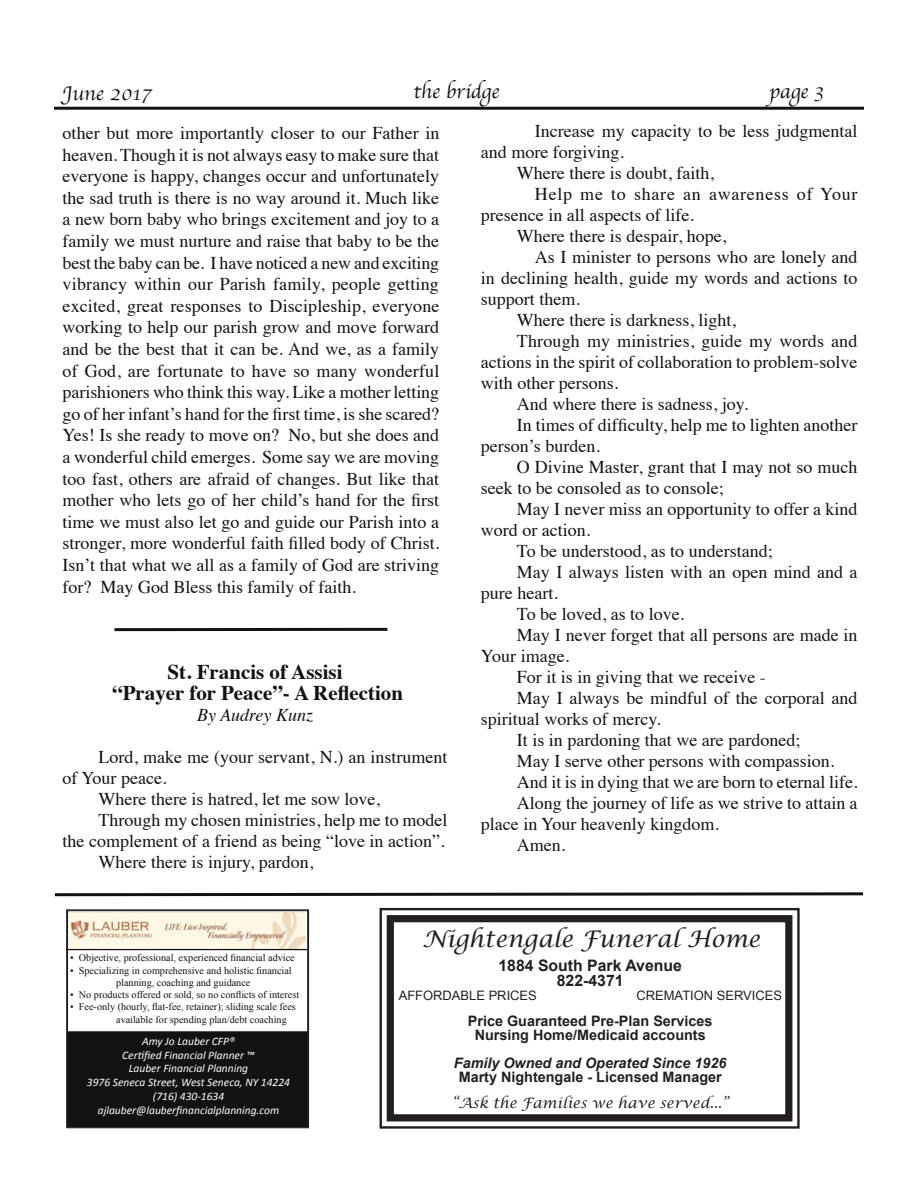
<style>
.page{position:relative;width:918px;height:1188px;background:#fff}
.page>*{position:absolute;margin:0;border:0;box-sizing:border-box;transform-origin:0 0}
.t1{font:italic 22.95px "Lucida Calligraphy";color:#231f20}
.t2{font:700 21px/21px "Times";color:#121212;text-align:center}
.t3{font:21px "Apple Chancery";color:#121212}
.t4{font:18px/21.6px "Times";color:#121212;text-align:justify}
.t5{font:18px "Times";letter-spacing:.04em;color:#121212}
.t6{font:italic 18px "Times";color:#121212}
.t7{font:700 15.9px/14.4px "Arial";color:#231f20;text-align:center}
.t8{font:700 14.4px/14.4px "Arial";color:#231f20;text-align:center}
.t9{font:italic 700 14.4px "Arial";color:#231f20}
.t10{font:italic 14.4px "Lucida Calligraphy";color:#231f20}
.t11{font:12.9px "Arial";color:#231f20}
.t12{font:italic 11.55px/13.8px "Calibri";color:#fff;text-align:center}
.t13{font:10.2px/12.3px "Times New Roman";color:#121212;text-align:center}
</style>
<div class="page">
<hr style="left:54px;top:107px;width:810px;height:3px;background:#121212">
<hr style="left:114px;top:628px;width:273px;height:3px;background:#121212">
<svg style="left:379px;top:907px;width:421px;height:222px"></svg>
<div style="left:387px;top:915px;width:405px;height:206px;border:7px solid #231f20"></div>
<svg style="left:54px;top:892px;width:810px;height:5px"></svg>
<svg style="left:66px;top:909px;width:243px;height:219px"></svg>
<div style="left:68px;top:1031px;width:240px;height:96px;background:#121212"></div>
<div style="left:69px;top:1032px;width:238px;height:94px;border:1px solid #121212"></div>
<img style="left:70px;top:912px;width:236px;height:37px">
<hr style="left:66px;top:949px;width:241px;height:1px;background:#121212">
<p class="t3" style="left:63px;top:76px;width:91px">June 2017</p>
<p class="t3" style="left:413px;top:74px;width:87px">the bridge</p>
<p class="t3" style="left:770px;top:74px;width:56px">page 3</p>
<p class="t4" style="left:63px;top:121px;width:378px">other but more importantly closer to our Father in heaven. Though it is not always easy to make sure that everyone is happy, changes occur and unfortunately the sad truth is there is no way around it. Much like a new born baby who brings excitement and joy to a family we must nurture and raise that baby to be the best the baby can be. I have noticed a new and exciting vibrancy within our Parish family, people getting excited, great responses to Discipleship, everyone working to help our parish grow and move forward and be the best that it can be. And we, as a family of God, are fortunate to have so many wonderful parishioners who think this way. Like a mother letting go of her infant’s hand for the first time, is she scared?<br>Yes! Is she ready to move on? No, but she does and a wonderful child emerges. Some say we are moving too fast, others are afraid of changes. But like that mother who lets go of her child’s hand for the first time we must also let go and guide our Parish into a stronger, more wonderful faith filled body of Christ.<br>Isn’t that what we all as a family of God are striving for? May God Bless this family of faith.</p>
<p class="t2" style="left:112px;top:659px;width:292px">St. Francis of Assisi<br>“Prayer for Peace”- A Reflection</p>
<p class="t6" style="left:197px;top:700px;width:117px">By Audrey Kunz</p>
<p class="t4" style="left:99px;top:745px;width:350px">Lord, make me (your servant, N.) an instrument</p>
<p class="t4" style="left:63px;top:766px;width:105px">of Your peace.</p>
<p class="t4" style="left:99px;top:787px;width:283px">Where there is hatred, let me sow love,</p>
<p class="t4" style="left:99px;top:808px;width:350px">Through my chosen ministries, help me to model</p>
<p class="t4" style="left:63px;top:829px;width:383px">the complement of a friend as being “love in action”.</p>
<p class="t4" style="left:99px;top:850px;width:216px">Where there is injury, pardon,</p>
<p class="t4" style="left:535px;top:119px;width:324px">Increase my capacity to be less judgmental</p>
<p class="t4" style="left:481px;top:140px;width:145px">and more forgiving.</p>
<p class="t4" style="left:517px;top:161px;width:198px">Where there is doubt, faith,</p>
<p class="t5" style="left:535px;top:177px;width:324px">Help me to share an awareness of Your</p>
<p class="t4" style="left:481px;top:203px;width:214px">presence in all aspects of life.</p>
<p class="t4" style="left:517px;top:224px;width:211px">Where there is despair, hope,</p>
<p class="t4" style="left:535px;top:245px;width:324px">As I minister to persons who are lonely and</p>
<p class="t4" style="left:481px;top:266px;width:378px">in declining health, guide my words and actions to</p>
<p class="t4" style="left:481px;top:287px;width:100px">support them.</p>
<p class="t4" style="left:517px;top:308px;width:220px">Where there is darkness, light,</p>
<p class="t4" style="left:517px;top:329px;width:342px">Through my ministries, guide my words and</p>
<p class="t4" style="left:481px;top:350px;width:378px">actions in the spirit of collaboration to problem-solve</p>
<p class="t4" style="left:481px;top:371px;width:139px">with other persons.</p>
<p class="t4" style="left:517px;top:392px;width:233px">And where there is sadness, joy.</p>
<p class="t4" style="left:517px;top:413px;width:342px">In times of difficulty, help me to lighten another</p>
<p class="t4" style="left:481px;top:434px;width:120px">person’s burden.</p>
<p class="t4" style="left:517px;top:455px;width:342px">O Divine Master, grant that I may not so much</p>
<p class="t4" style="left:481px;top:476px;width:244px">seek to be consoled as to console;</p>
<p class="t4" style="left:517px;top:497px;width:342px">May I never miss an opportunity to offer a kind</p>
<p class="t4" style="left:481px;top:518px;width:111px">word or action.</p>
<p class="t4" style="left:517px;top:539px;width:257px">To be understood, as to understand;</p>
<p class="t4" style="left:517px;top:560px;width:342px">May I always listen with an open mind and a</p>
<p class="t4" style="left:481px;top:581px;width:78px">pure heart.</p>
<p class="t4" style="left:517px;top:602px;width:169px">To be loved, as to love.</p>
<p class="t4" style="left:517px;top:623px;width:342px">May I never forget that all persons are made in</p>
<p class="t4" style="left:481px;top:644px;width:90px">Your image.</p>
<p class="t4" style="left:517px;top:665px;width:250px">For it is in giving that we receive -</p>
<p class="t4" style="left:517px;top:686px;width:342px">May I always be mindful of the corporal and</p>
<p class="t4" style="left:481px;top:707px;width:181px">spiritual works of mercy.</p>
<p class="t4" style="left:517px;top:728px;width:285px">It is in pardoning that we are pardoned;</p>
<p class="t4" style="left:517px;top:749px;width:319px">May I serve other persons with compassion.</p>
<p class="t4" style="left:517px;top:770px;width:342px">And it is in dying that we are born to eternal life.</p>
<p class="t4" style="left:517px;top:791px;width:342px">Along the journey of life as we strive to attain a</p>
<p class="t4" style="left:481px;top:812px;width:239px">place in Your heavenly kingdom.</p>
<p class="t4" style="left:517px;top:833px;width:50px">Amen.</p>
<p class="t13" style="left:70px;top:952px;width:226px">• Objective, professional, experienced financial advice</p>
<p class="t13" style="left:70px;top:964px;width:223px">• Specializing in comprehensive and holistic financial planning, coaching and guidance</p>
<p class="t13" style="left:70px;top:988px;width:231px">• No products offered or sold, so no conflicts of interest</p>
<p class="t13" style="left:116px;top:1001px;width:181px;text-align:left;text-indent:-46px">• Fee-only (hourly, flat-fee, retainer); sliding scale fees available for spending plan/debt coaching</p>
<p class="t12" style="left:87px;top:1034px;width:205px">Amy Jo Lauber CFP®<br>Certified Financial Planner ™<br>Lauber Financial Planning<br>3976 Seneca Street, West Seneca, NY 14224 (716) 430-1634 ajlauber@lauberfinancialplanning.com</p>
<p class="t1" style="left:422px;top:925px;width:340px">Nightengale Funeral Home</p>
<p class="t7" style="left:498px;top:959px;width:185px">1884 South Park Avenue<br>822-4371</p>
<p class="t11" style="left:399px;top:987px;width:140px">AFFORDABLE PRICES</p>
<p class="t11" style="left:637px;top:987px;width:147px">CREMATION SERVICES</p>
<p class="t8" style="left:468px;top:1014px;width:246px">Price Guaranteed Pre-Plan Services<br>Nursing Home/Medicaid accounts</p>
<p class="t9" style="left:454px;top:1053px;width:274px">Family Owned and Operated Since 1926</p>
<p class="t8" style="left:459px;top:1070px;width:265px">Marty Nightengale - Licensed Manager</p>
<p class="t10" style="left:452px;top:1094px;width:278px">“Ask the Families we have served...”</p>
</div>
